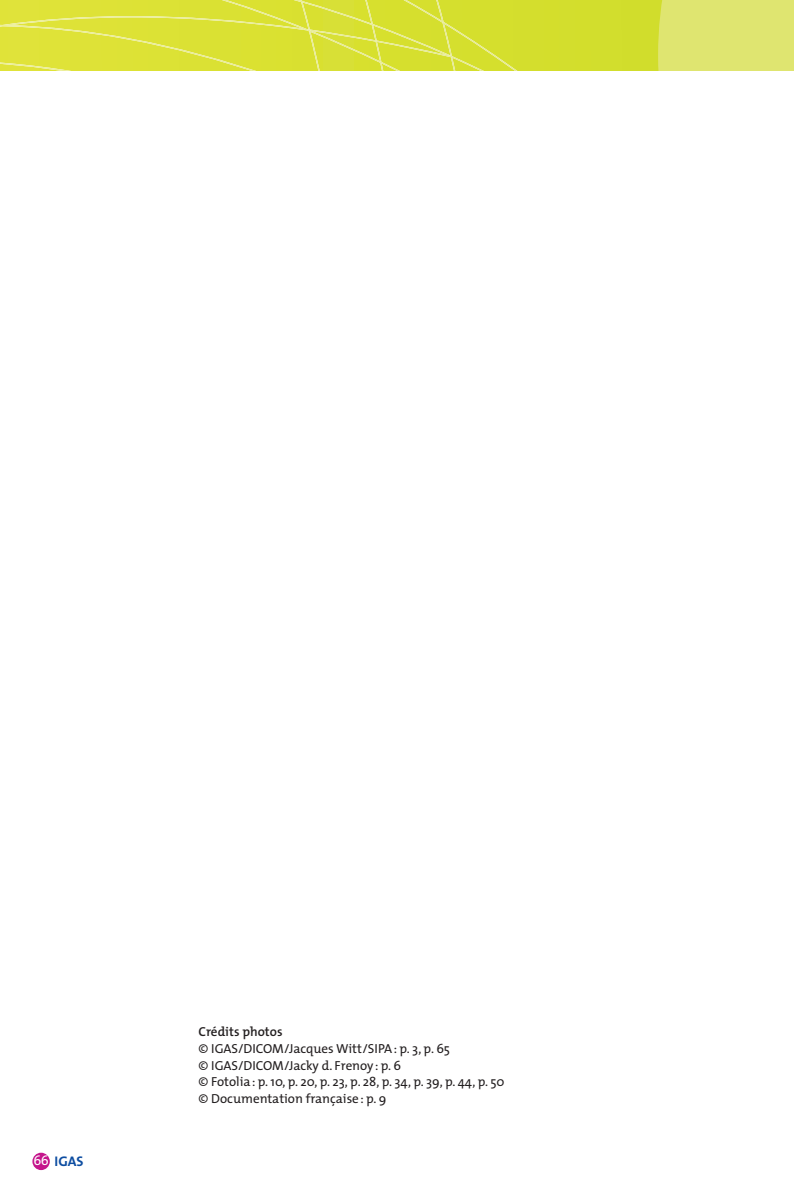
<style>
.page{position:relative;width:794px;height:1191px;background:#fff}
.page>*{position:absolute;margin:0;border:0;box-sizing:border-box;transform-origin:0 0}
.t1{font:700 14px "The Sans";color:#0d4da1}
.t2{font:13.12px/16.6px "The Mix";color:#231f20}
.t3{font:600 13.12px "The Mix";color:#231f20}
.s1{font-weight:400;font-size:13.65px;color:#fff}
</style>
<div class="page">
<div style="left:526px;top:0;width:132px;height:71px;background:#d2de2c"></div>
<div style="left:658px;top:0;width:136px;height:71px;background:#dfe570"></div>
<svg style="left:0;top:0;width:526px;height:71px;background:#dbe13a"></svg>
<div style="left:32px;top:1152px;width:18px;height:18px;background:#c5168c;border-radius:50%"></div>
<p class="t1" style="left:33px;top:1155px;width:52px"><span class="s1">66</span> IGAS</p>
<p class="t3" style="left:198px;top:1027px;width:86px">Crédits photos</p>
<p class="t2" style="left:198px;top:1042px;width:308px">© IGAS/DICOM/Jacques Witt/SIPA : p. 3, p. 65<br>© IGAS/DICOM/Jacky d. Frenoy : p. 6<br>© Fotolia : p. 10, p. 20, p. 23, p. 28, p. 34, p. 39, p. 44, p. 50 © Documentation française : p. 9</p>
</div>
